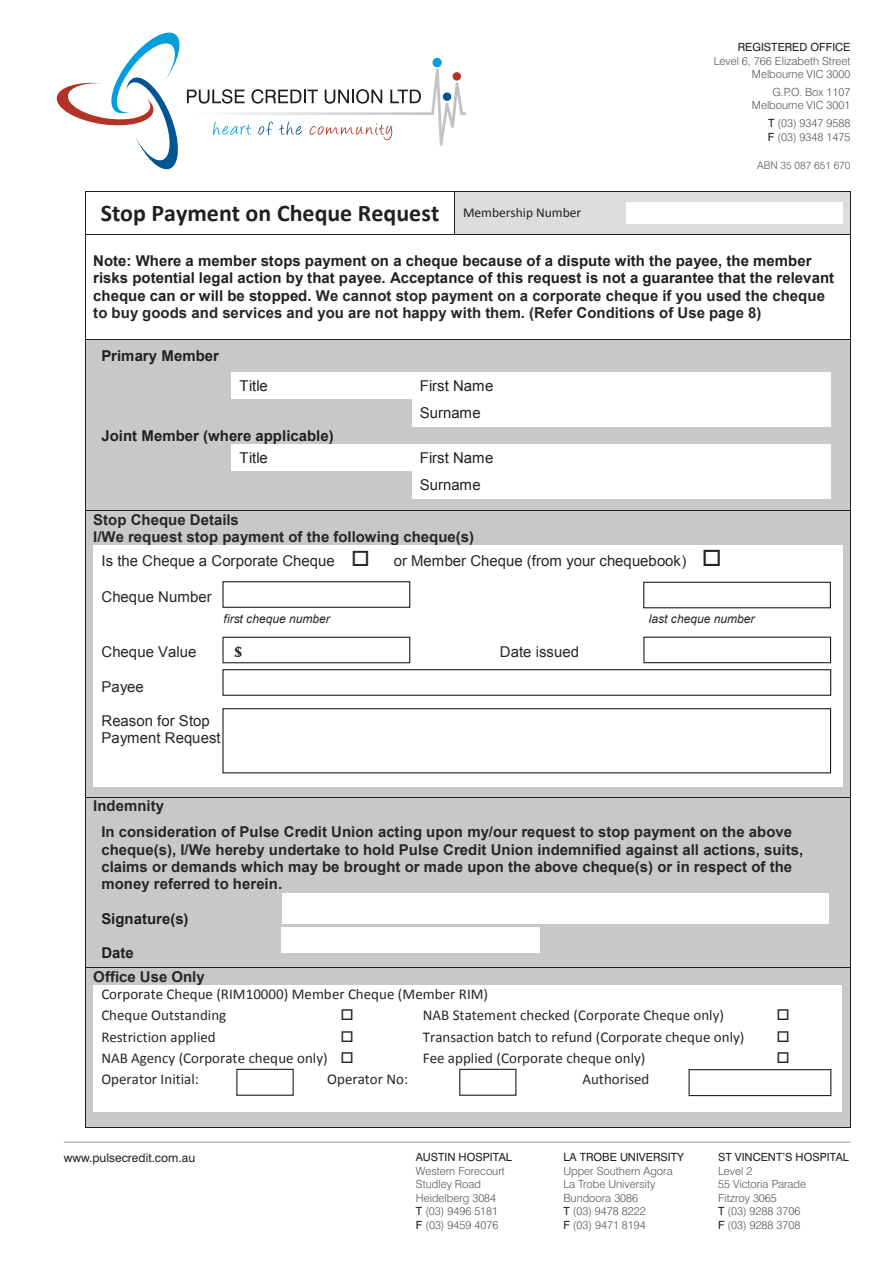
<style>
.page{position:relative;width:893px;height:1263px;background:#fff}
.page>*{position:absolute;margin:0;border:0;box-sizing:border-box;transform-origin:0 0}
.t1{font:700 24px "Calibri";color:#231f20}
.t2{font:700 15px/17.2px "Arial";letter-spacing:.005em;color:#231f20}
.t3{font:700 15px/17.2px "Arial";letter-spacing:.005em;color:#292526}
.t4{font:15px/21px "Calibri";color:#292526}
.t5{font:15px/17.2px "Arial";color:#292526}
.t6{font:15px/27.3px "Arial";color:#231f20}
.t7{font:700 15px "Cambria";color:#231f20}
.t8{font:italic 12px "Arial";letter-spacing:-.005em;color:#292526}
.t9{font:12px "Swiss 721 BT";color:#231f20}
.t10{font:300 11.25px/13.5px "Swiss 721 BT";color:#57585a}
.t11{font:11.25px "Swiss 721 BT";color:#231f20}
.t12{font:300 10.5px "Swiss 721 BT";color:#57585a}
.s1{font-weight:400;color:#231f20}
.s2{font-weight:400;font-size:13.5px}
.s3{color:#292526}
</style>
<div class="page">
<div style="left:455px;top:192px;width:163px;height:42px;background:#dcdddf"></div>
<div style="left:618px;top:192px;width:232px;height:42px;background:#dcdddf"></div>
<div style="left:626px;top:202px;width:217px;height:21px;background:#fff"></div>
<hr style="left:86px;top:191px;width:369px;height:1px;background:#231f20">
<hr style="left:455px;top:191px;width:163px;height:1px;background:#231f20">
<hr style="left:619px;top:191px;width:232px;height:1px;background:#231f20">
<hr style="left:85px;top:192px;width:1px;height:42px;background:#231f20">
<hr style="left:455px;top:192px;width:1px;height:42px;background:#231f20">
<hr style="left:851px;top:192px;width:1px;height:42px;background:#231f20">
<hr style="left:86px;top:234px;width:369px;height:1px;background:#231f20">
<hr style="left:455px;top:234px;width:163px;height:1px;background:#231f20">
<hr style="left:619px;top:234px;width:232px;height:1px;background:#231f20">
<hr style="left:85px;top:234px;width:1px;height:106px;background:#231f20">
<hr style="left:851px;top:234px;width:1px;height:106px;background:#231f20">
<div style="left:86px;top:340px;width:764px;height:87px;background:#c7c8ca"></div>
<div style="left:232px;top:372px;width:92px;height:27px;background:#fff"></div>
<div style="left:324px;top:372px;width:88px;height:27px;background:#fff"></div>
<div style="left:412px;top:372px;width:418px;height:27px;background:#fff"></div>
<svg style="left:830px;top:372px;width:1px;height:55px"></svg>
<div style="left:412px;top:399px;width:418px;height:28px;background:#fff"></div>
<hr style="left:86px;top:340px;width:765px;height:1px;background:#231f20">
<hr style="left:85px;top:340px;width:1px;height:87px;background:#231f20">
<hr style="left:851px;top:340px;width:1px;height:87px;background:#231f20">
<div style="left:86px;top:427px;width:764px;height:84px;background:#c7c8ca"></div>
<div style="left:232px;top:444px;width:92px;height:27px;background:#fff"></div>
<div style="left:324px;top:444px;width:88px;height:27px;background:#fff"></div>
<div style="left:412px;top:444px;width:418px;height:27px;background:#fff"></div>
<svg style="left:830px;top:444px;width:1px;height:55px"></svg>
<div style="left:412px;top:471px;width:418px;height:28px;background:#fff"></div>
<hr style="left:85px;top:427px;width:1px;height:84px;background:#231f20">
<hr style="left:851px;top:427px;width:1px;height:84px;background:#231f20">
<div style="left:86px;top:511px;width:764px;height:286px;background:#c7c8ca"></div>
<div style="left:93px;top:546px;width:750px;height:241px;background:#fff"></div>
<hr style="left:86px;top:511px;width:765px;height:1px;background:#231f20">
<hr style="left:85px;top:511px;width:1px;height:286px;background:#231f20">
<hr style="left:851px;top:511px;width:1px;height:286px;background:#231f20">
<div style="left:86px;top:798px;width:764px;height:169px;background:#c7c8ca"></div>
<div style="left:282px;top:893px;width:547px;height:31px;background:#fff"></div>
<hr style="left:86px;top:797px;width:765px;height:1px;background:#231f20">
<hr style="left:85px;top:798px;width:1px;height:169px;background:#231f20">
<hr style="left:851px;top:798px;width:1px;height:169px;background:#231f20">
<div style="left:86px;top:968px;width:764px;height:159px;background:#c7c8ca"></div>
<div style="left:93px;top:985px;width:749px;height:126px;background:#fff"></div>
<hr style="left:86px;top:967px;width:765px;height:1px;background:#231f20">
<hr style="left:85px;top:968px;width:1px;height:159px;background:#231f20">
<hr style="left:86px;top:1127px;width:765px;height:1px;background:#231f20">
<hr style="left:851px;top:968px;width:1px;height:159px;background:#231f20">
<div style="left:643px;top:582px;width:188px;height:26px;border:1px solid #231f20"></div>
<div style="left:222px;top:637px;width:188px;height:26px;border:1px solid #231f20"></div>
<img style="left:223px;top:643px;width:186px;height:14px">
<div style="left:222px;top:669px;width:609px;height:27px;border:1px solid #231f20"></div>
<div style="left:222px;top:708px;width:609px;height:65px;border:1px solid #231f20"></div>
<div style="left:222px;top:581px;width:188px;height:27px;border:1px solid #231f20"></div>
<div style="left:643px;top:637px;width:188px;height:26px;border:1px solid #231f20"></div>
<div style="left:282px;top:927px;width:258px;height:25px;background:#fff"></div>
<div style="left:236px;top:1069px;width:58px;height:27px;border:1px solid #231f20"></div>
<div style="left:459px;top:1069px;width:57px;height:27px;border:1px solid #231f20"></div>
<div style="left:688px;top:1069px;width:143px;height:27px;border:1px solid #231f20"></div>
<svg style="left:56px;top:32px;width:410px;height:138px"></svg>
<hr style="left:64px;top:1142px;width:786px;height:1px;background:#939598">
<p class="t11" style="left:738px;top:40px;width:114px">REGISTERED OFFICE</p>
<p class="t10" style="left:714px;top:54px;width:138px;text-align:right">Level 6, 766 Elizabeth Street<br>Melbourne VIC 3000</p>
<p class="t10" style="left:752px;top:85px;width:100px;text-align:right">G.P.O. Box 1107<br>Melbourne VIC 3001</p>
<p class="t10" style="left:768px;top:116px;width:84px"><span class="s1">T</span> (03) 9347 9588<br><span class="s1">F</span> (03) 9348 1475</p>
<p class="t12" style="left:757px;top:159px;width:95px">ABN 35 087 651 670</p>
<h1 class="t1" style="left:101px;top:197px;width:482px">Stop Payment on Cheque Request <span class="s2">Membership Number</span></h1>
<p class="t2" style="left:93px;top:253px;width:742px">Note: Where a member stops payment on a cheque because of a dispute with the payee, the member risks potential legal action by that payee. Acceptance of this request is not a guarantee that the relevant cheque can or will be stopped. <span class="s3">We cannot stop payment on a corporate cheque if you used the cheque to buy goods and services and you are not happy with them. (Refer Conditions of Use page 8)</span></p>
<p class="t2" style="left:101px;top:348px;width:119px">Primary Member</p>
<p class="t6" style="left:240px;top:372px;width:30px">Title</p>
<p class="t6" style="left:420px;top:372px;width:75px">First Name<br>Surname</p>
<p class="t2" style="left:101px;top:427px;width:234px">Joint Member (where applicable)</p>
<p class="t6" style="left:240px;top:444px;width:30px">Title</p>
<p class="t6" style="left:420px;top:444px;width:75px">First Name<br>Surname</p>
<p class="t3" style="left:93px;top:512px;width:382px">Stop Cheque Details<br>I/We request stop payment of the following cheque(s)</p>
<p class="t5" style="left:102px;top:552px;width:622px">Is the Cheque a Corporate Cheque □ or Member Cheque (from your chequebook) □</p>
<p class="t5" style="left:102px;top:588px;width:112px">Cheque Number</p>
<p class="t8" style="left:224px;top:611px;width:108px">first cheque number</p>
<p class="t8" style="left:649px;top:611px;width:107px">last cheque number</p>
<p class="t5" style="left:102px;top:643px;width:96px">Cheque Value</p>
<p class="t5" style="left:500px;top:643px;width:81px">Date issued</p>
<p class="t5" style="left:102px;top:678px;width:44px">Payee</p>
<p class="t5" style="left:102px;top:712px;width:121px">Reason for Stop<br>Payment Request</p>
<p class="t7" style="left:234px;top:642px;width:10px">$</p>
<p class="t3" style="left:93px;top:798px;width:72px">Indemnity</p>
<p class="t3" style="left:101px;top:824px;width:703px">In consideration of Pulse Credit Union acting upon my/our request to stop payment on the above cheque(s), I/We hereby undertake to hold Pulse Credit Union indemnified against all actions, suits, claims or demands which may be brought or made upon the above cheque(s) or in respect of the money referred to herein.</p>
<p class="t2" style="left:101px;top:910px;width:89px">Signature(s)</p>
<p class="t2" style="left:101px;top:945px;width:34px">Date</p>
<p class="t3" style="left:93px;top:968px;width:113px">Office Use Only</p>
<p class="t4" style="left:101px;top:984px;width:388px">Corporate Cheque (RIM10000) Member Cheque (Member RIM)<br>Cheque Outstanding</p>
<p class="t4" style="left:423px;top:1005px;width:303px">NAB Statement checked (Corporate Cheque only)</p>
<p class="t4" style="left:101px;top:1026px;width:116px">Restriction applied</p>
<p class="t4" style="left:423px;top:1026px;width:323px">Transaction batch to refund (Corporate cheque only)</p>
<p class="t4" style="left:101px;top:1047px;width:254px">NAB Agency (Corporate cheque only) □</p>
<p class="t4" style="left:423px;top:1047px;width:224px">Fee applied (Corporate cheque only)</p>
<p class="t4" style="left:101px;top:1068px;width:99px">Operator Initial:</p>
<p class="t4" style="left:327px;top:1068px;width:82px">Operator No:</p>
<p class="t4" style="left:582px;top:1068px;width:69px">Authorised</p>
<p class="t9" style="left:64px;top:1150px;width:133px">www.pulsecredit.com.au</p>
<p class="t11" style="left:416px;top:1150px;width:97px">AUSTIN HOSPITAL</p>
<p class="t10" style="left:416px;top:1164px;width:90px">Western Forecourt<br>Studley Road<br>Heidelberg 3084<br><span class="s1">T</span> (03) 9496 5181<br><span class="s1">F</span> (03) 9459 4076</p>
<p class="t11" style="left:563px;top:1150px;width:122px">LA TROBE UNIVERSITY</p>
<p class="t10" style="left:563px;top:1164px;width:111px">Upper Southern Agora<br>La Trobe University<br>Bundoora 3086<br><span class="s1">T</span> (03) 9478 8222<br><span class="s1">F</span> (03) 9471 8194</p>
<p class="t11" style="left:718px;top:1150px;width:132px">ST VINCENT’S HOSPITAL</p>
<p class="t10" style="left:718px;top:1164px;width:90px">Level 2<br>55 Victoria Parade<br>Fitzroy 3065<br><span class="s1">T</span> (03) 9288 3706<br><span class="s1">F</span> (03) 9288 3708</p>
</div>
